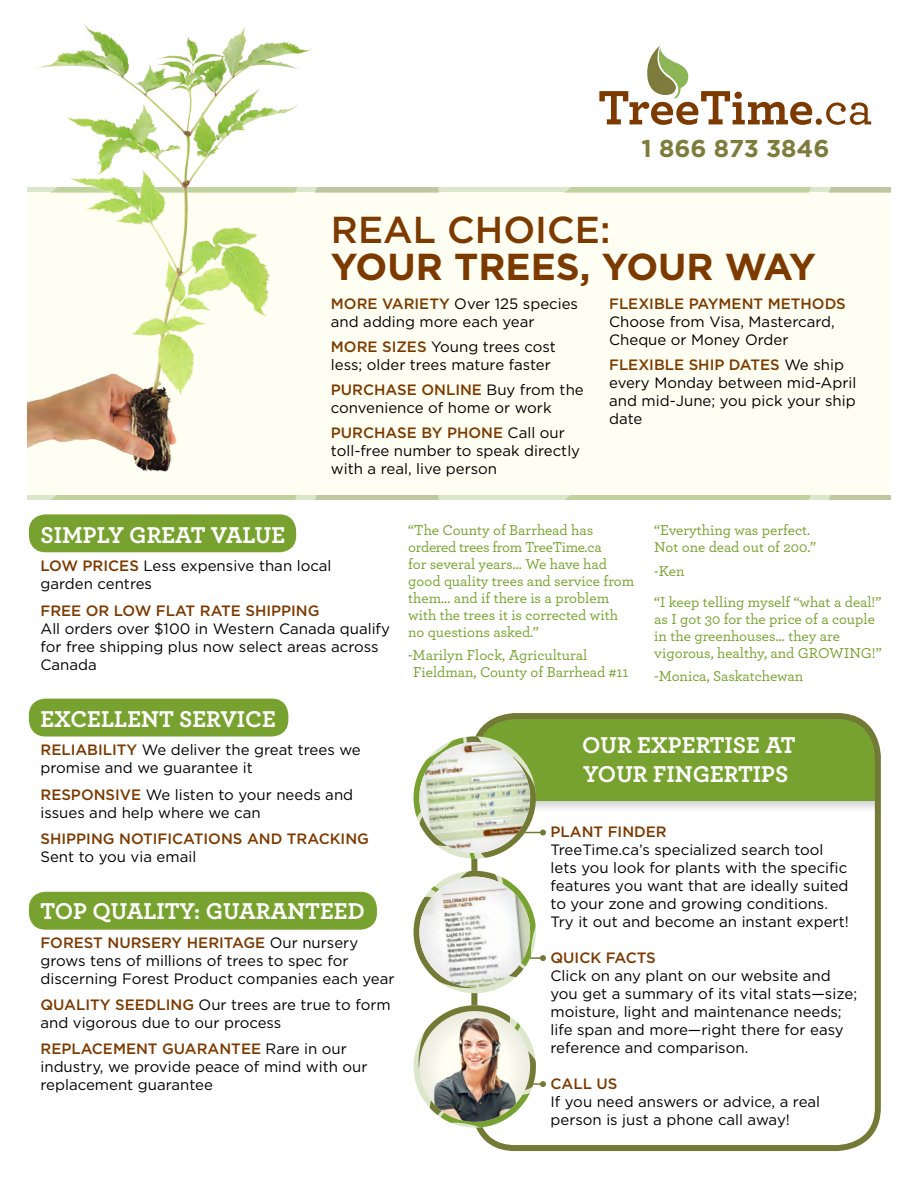
<style>
.page{position:relative;width:918px;height:1188px;background:#fff}
.page>*{position:absolute;margin:0;border:0;box-sizing:border-box;transform-origin:0 0}
.t1{font:700 37.5px "Gotham";color:#7c3a00}
.t2{font:500 37.5px "Gotham";color:#7c3a00}
.t3{font:700 24.3px "Gotham";color:#7d7c3c}
.t4{font:700 24px/28.8px "Archer";color:#fff}
.t5{font:15px/18px "Gotham";color:#000}
.t6{font:500 15px/16.8px "Archer";color:#78a22f}
.t7{font:500 15px "Gotham";color:#7c3a00}
.s1{font-weight:500;color:#7c3a00}
</style>
<div class="page">
<div style="left:474px;top:716px;width:404px;height:98px;background:#000;opacity:.18"></div>
<div style="left:474px;top:716px;width:404px;height:85px;background:#78a22f"></div>
<div style="left:471px;top:713px;width:410px;height:438px;border:6px solid #727a36;border-radius:40px"></div>
<div style="left:29px;top:514px;width:267px;height:38px;background:#78a22f;border-radius:16px"></div>
<div style="left:29px;top:699px;width:259px;height:37px;background:#78a22f;border-radius:16px"></div>
<div style="left:29px;top:892px;width:348px;height:38px;background:#78a22f;border-radius:16px"></div>
<div style="left:27px;top:188px;width:864px;height:312px;background:#fffef2"></div>
<svg style="left:27px;top:495px;width:419px;height:5px;background:#c3d1a4"></svg>
<div style="left:452px;top:495px;width:439px;height:5px;background:#dce6ca"></div>
<svg style="left:565px;top:495px;width:326px;height:5px;background:#c1d2a1"></svg>
<hr style="left:27px;top:188px;width:439px;height:4px;background:#dce6ca">
<svg style="left:355px;top:188px;width:84px;height:4px"></svg>
<hr style="left:452px;top:188px;width:439px;height:4px;background:#dce6ca">
<svg style="left:565px;top:188px;width:326px;height:4px"></svg>
<img style="left:27px;top:24px;width:328px;height:448px">
<svg style="left:414px;top:736px;width:132px;height:123px"></svg>
<img style="left:413px;top:865px;width:133px;height:269px">
<svg style="left:599px;top:46px;width:213px;height:79px"></svg>
<div style="left:816px;top:118px;width:6px;height:7px;background:#7c3a00;border-radius:50%"></div>
<svg style="left:826px;top:102px;width:45px;height:23px"></svg>
<h2 class="t3" style="left:641px;top:134px;width:190px">1 866 873 3846</h2>
<h1 class="t2" style="left:331px;top:208px;width:281px">REAL CHOICE:</h1>
<h1 class="t1" style="left:331px;top:245px;width:486px">YOUR TREES, YOUR WAY</h1>
<p class="t5" style="left:331px;top:295px;width:249px;text-indent:84px"><span class="s1">IETY</span> Over 125 species and adding more each year</p>
<p class="t7" style="left:331px;top:338px;width:25px">MORE</p>
<p class="t7" style="left:331px;top:296px;width:25px">MORE</p>
<p class="t7" style="left:382px;top:296px;width:12px">VAR</p>
<p class="t5" style="left:331px;top:338px;width:226px;text-indent:51px"><span class="s1">SIZES</span> Young trees cost less; older trees mature faster</p>
<p class="t7" style="left:331px;top:381px;width:22px">PURC</p>
<p class="t7" style="left:374px;top:381px;width:23px">HASE</p>
<p class="t5" style="left:331px;top:380px;width:254px;text-indent:91px"><span class="s1">ON LINE</span> Buy from the convenience of home or work</p>
<p class="t7" style="left:331px;top:424px;width:22px">PURC</p>
<p class="t7" style="left:374px;top:424px;width:23px">HASE</p>
<p class="t7" style="left:421px;top:424px;width:60px">BY PHONE</p>
<p class="t5" style="left:331px;top:423px;width:251px;text-indent:177px">Call our toll-free number to speak directly with a real, live person</p>
<p class="t7" style="left:609px;top:296px;width:122px">FLEXIBLE PAYMEN</p>
<p class="t7" style="left:754px;top:296px;width:92px">T METHODS</p>
<p class="t5" style="left:609px;top:313px;width:227px">Choose from Visa, Mastercard,<br>Cheque or Money Order</p>
<p class="t5" style="left:609px;top:356px;width:249px"><span class="s1">FLEXIBLE SHIP DATES</span> We ship every Monday between mid-April and mid-June; you pick your ship date</p>
<h3 class="t4" style="left:40px;top:519px;width:246px">SIMPLY GREAT VALUE</h3>
<p class="t7" style="left:40px;top:558px;width:79px">LOW PRICES</p>
<p class="t5" style="left:40px;top:557px;width:293px;text-indent:103px">Less expensive than local garden centres</p>
<p class="t7" style="left:40px;top:602px;width:21px">FREE</p>
<p class="t7" style="left:86px;top:602px;width:235px">OR LOW FLAT RATE SHIPPING</p>
<p class="t5" style="left:40px;top:619px;width:351px">All orders over $100 in Western Canada qualify for free shipping plus now select areas across<br>Canada</p>
<h3 class="t4" style="left:40px;top:703px;width:237px">EXCELLENT SERVICE</h3>
<p class="t5" style="left:40px;top:741px;width:322px"><span class="s1">RELIABILITY</span> We deliver the great trees we promise and we guarantee it</p>
<p class="t7" style="left:40px;top:786px;width:23px">RESPONS</p>
<p class="t5" style="left:40px;top:785px;width:314px;text-indent:75px"><span class="s1">IVE</span> We listen to your needs and issues and help where we can</p>
<p class="t7" style="left:40px;top:830px;width:180px">SHIPPING NOTIFICATIONS</p>
<p class="t7" style="left:247px;top:830px;width:52px">AN D TRACK</p>
<p class="t7" style="left:341px;top:830px;width:30px">ING</p>
<p class="t5" style="left:40px;top:847px;width:157px">Sent to you via email</p>
<h3 class="t4" style="left:40px;top:895px;width:326px">TOP QUALITY: GUARANTEED</h3>
<p class="t7" style="left:40px;top:934px;width:22px">FORES</p>
<p class="t7" style="left:93px;top:934px;width:38px">T NURSER</p>
<p class="t7" style="left:172px;top:934px;width:27px">Y HER</p>
<p class="t5" style="left:40px;top:933px;width:356px;text-indent:179px"><span class="s1">ITAGE</span> Our nursery grows tens of millions of trees to spec for discerning Forest Product companies each year</p>
<p class="t5" style="left:40px;top:995px;width:352px"><span class="s1">QUALITY SEEDLING</span> Our trees are true to form and vigorous due to our process</p>
<p class="t7" style="left:40px;top:1040px;width:53px">REPLACEMEN</p>
<p class="t7" style="left:148px;top:1040px;width:27px">T GUARAN</p>
<p class="t5" style="left:40px;top:1039px;width:329px;text-indent:191px"><span class="s1">TEE</span> Rare in our industry, we provide peace of mind with our replacement guarantee</p>
<p class="t6" style="left:408px;top:521px;width:228px">“The County of Barrhead has ordered trees from TreeTime.ca<br>for several years... We have had good quality trees and service from them... and if there is a problem with the trees it is corrected with no questions asked.”</p>
<p class="t6" style="left:413px;top:646px;width:217px;text-indent:-5px">-Marilyn Flock, Agricultural<br>Fieldman, County of Barrhead #11</p>
<p class="t6" style="left:654px;top:521px;width:163px">“Everything was perfect.<br>Not one dead out of 200.”</p>
<p class="t6" style="left:654px;top:555px;width:229px;line-height:31.2px">-Ken<br>“I keep telling myself “what a deal!”</p>
<p class="t6" style="left:654px;top:610px;width:229px">as I got 30 for the price of a couple in the greenhouses... they are vigorous, healthy, and GROWING!”</p>
<p class="t6" style="left:654px;top:667px;width:151px">-Monica, Saskatchewan</p>
<h3 class="t4" style="left:582px;top:729px;width:215px">OUR EXPERTISE AT<br>YOUR FINGERTIPS</h3>
<p class="t7" style="left:551px;top:824px;width:106px">PLANT FIN DER</p>
<p class="t5" style="left:551px;top:841px;width:300px">TreeTime.ca’s specialized search tool lets you look for plants with the specific features you want that are ideally suited to your zone and growing conditions.<br>Try it out and become an instant expert!</p>
<p class="t7" style="left:551px;top:950px;width:105px">QU ICK FAC TS</p>
<p class="t5" style="left:551px;top:967px;width:308px">Click on any plant on our website and you get a summary of its vital stats—size; moisture, light and maintenance needs; life span and more—right there for easy reference and comparison.</p>
<p class="t7" style="left:551px;top:1076px;width:66px">CALL US</p>
<p class="t5" style="left:551px;top:1093px;width:271px">If you need answers or advice, a real person is just a phone call away!</p>
</div>
